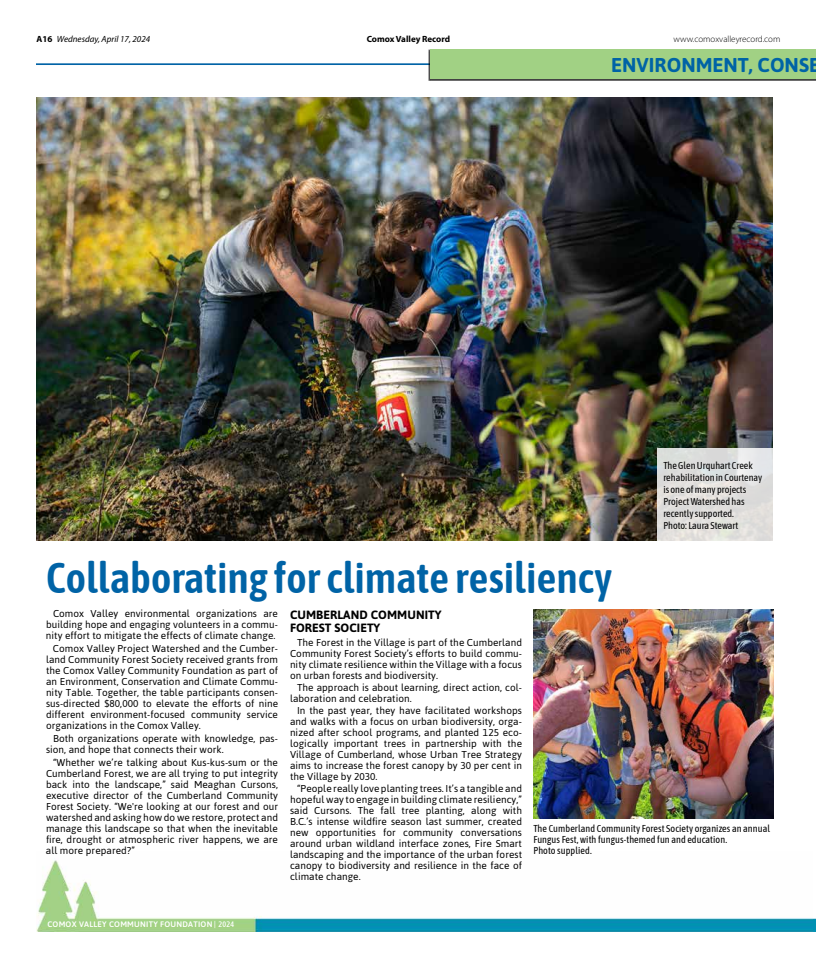
<style>
.page{position:relative;width:816px;height:967px;background:#fff}
.page>*{position:absolute;margin:0;border:0;box-sizing:border-box;transform-origin:0 0}
.t1{font:600 43px "Asap Condensed";letter-spacing:.01em;color:#0063a6}
.t2{font:700 20px "Asap";color:#0063a6}
.t3{font:700 12px/13px "Asap";letter-spacing:.005em;color:#000}
.t4{font:10px/11px "Asap";letter-spacing:.005em;color:#000;text-align:justify}
.t5{font:10px/12px "Asap Condensed";color:#000}
.t6{font:italic 9px "Myriad Pro";color:#000}
.t7{font:300 9px "Myriad Pro";color:#000}
.t8{font:700 9px "Myriad Pro";color:#000}
.t9{font:500 8px "Asap";letter-spacing:.03em;color:#fff}
.s1{font-weight:700;font-style:normal}
.s2{font-family:"Asap Condensed"}
</style>
<div class="page">
<img style="left:36px;top:860px;width:780px;height:71px">
<hr style="left:36px;top:64px;width:780px;height:1px;background:#0063a6">
<div style="left:428px;top:49px;width:388px;height:32px;background:#424242"></div>
<div style="left:430px;top:49px;width:386px;height:30px;background:#a1d184"></div>
<img style="left:36px;top:97px;width:737px;height:443px">
<img style="left:533px;top:609px;width:241px;height:209px">
<svg style="left:657px;top:448px;width:116px;height:93px;background:#e0dfdd"></svg>
<p class="t6" style="left:36px;top:34px;width:115px"><span class="s1">A16</span> Wednesday, April 17, 2024</p>
<p class="t8" style="left:367px;top:34px;width:85px">Comox Valley Record</p>
<p class="t7" style="left:674px;top:34px;width:108px">www.comoxvalleyrecord.com</p>
<h2 class="t2" style="left:611px;top:52px;width:210px">ENVIRONMENT, CONSE</h2>
<p class="t5" style="left:663px;top:459px;width:100px">The Glen Urquhart Creek rehabilitation in Courtenay is one of many projects<br>Project Watershed has recently supported.<br>Photo: Laura Stewart</p>
<h1 class="t1" style="left:46px;top:548px;width:568px">Collaborating for climate resiliency</h1>
<p class="t4" style="left:46px;top:608px;width:234px;text-indent:7px">Comox Valley environmental organizations are building hope and engaging volunteers in a commu&shy;nity effort to mitigate the effects of climate change.</p>
<p class="t4" style="left:46px;top:643px;width:234px;text-indent:7px">Comox Valley Project Watershed and the Cumber&shy;land Community Forest Society received grants from the Comox Valley Community Foundation as part of an Environment, Conservation and Climate Commu&shy;nity Table. Together, the table participants consen&shy;sus-directed $80,000 to elevate the efforts of nine different environment-focused community service organizations in the Comox Valley.</p>
<p class="t4" style="left:46px;top:733px;width:234px;text-indent:7px">Both organizations operate with knowledge, pas&shy;sion, and hope that connects their work.</p>
<p class="t4" style="left:46px;top:757px;width:234px;text-indent:7px">“Whether we’re talking about Kus-kus-sum or the Cumberland Forest, we are all trying to put integrity back into the landscape,” said Meaghan Cursons, executive director of the Cumberland Community Forest Society. “We're looking at our forest and our watershed and asking how do we restore, protect and manage this landscape so that when the inevitable fire, drought or atmospheric river happens, we are all more prepared?”</p>
<p class="t3" style="left:290px;top:608px;width:153px">CUMBERLAND COMMUNITY<br>FOREST SOCIETY</p>
<p class="t4" style="left:290px;top:637px;width:234px;text-indent:7px">The Forest in the Village is part of the Cumberland Community Forest Society’s efforts to build commu&shy;nity climate resilience within the Village with a focus on urban forests and biodiversity.</p>
<p class="t4" style="left:290px;top:682px;width:233px;text-indent:7px">The approach is about learning, direct action, col&shy;laboration and celebration.</p>
<p class="t4" style="left:290px;top:705px;width:234px;text-indent:7px">In the past year, they have facilitated workshops and walks with a focus on urban biodiversity, orga&shy;nized after school programs, and planted 125 eco&shy;logically important trees in partnership with the Village of Cumberland, whose Urban Tree Strategy aims to increase the forest canopy by 30 per cent in the Village by 2030.</p>
<p class="t4" style="left:290px;top:783px;width:234px;text-indent:7px">“People really love planting trees. It’s a tangible and hopeful way to engage in building climate resiliency,” said Cursons. The fall tree planting, along with B.C.’s intense wildfire season last summer, created new opportunities for community conversations around urban wildland interface zones, Fire Smart landscaping and the importance of the urban forest canopy to biodiversity and resilience in the face of climate change.</p>
<p class="t5" style="left:533px;top:823px;width:238px;line-height:11px">The Cumberland Community Forest Society organizes an annual<br>Fungus Fest, with fungus-themed fun and education.<br>Photo supplied.</p>
<p class="t9" style="left:47px;top:919px;width:188px">COMOX VALLEY COMMUNITY FOUNDATION <span class="s2">| 2024</span></p>
</div>
